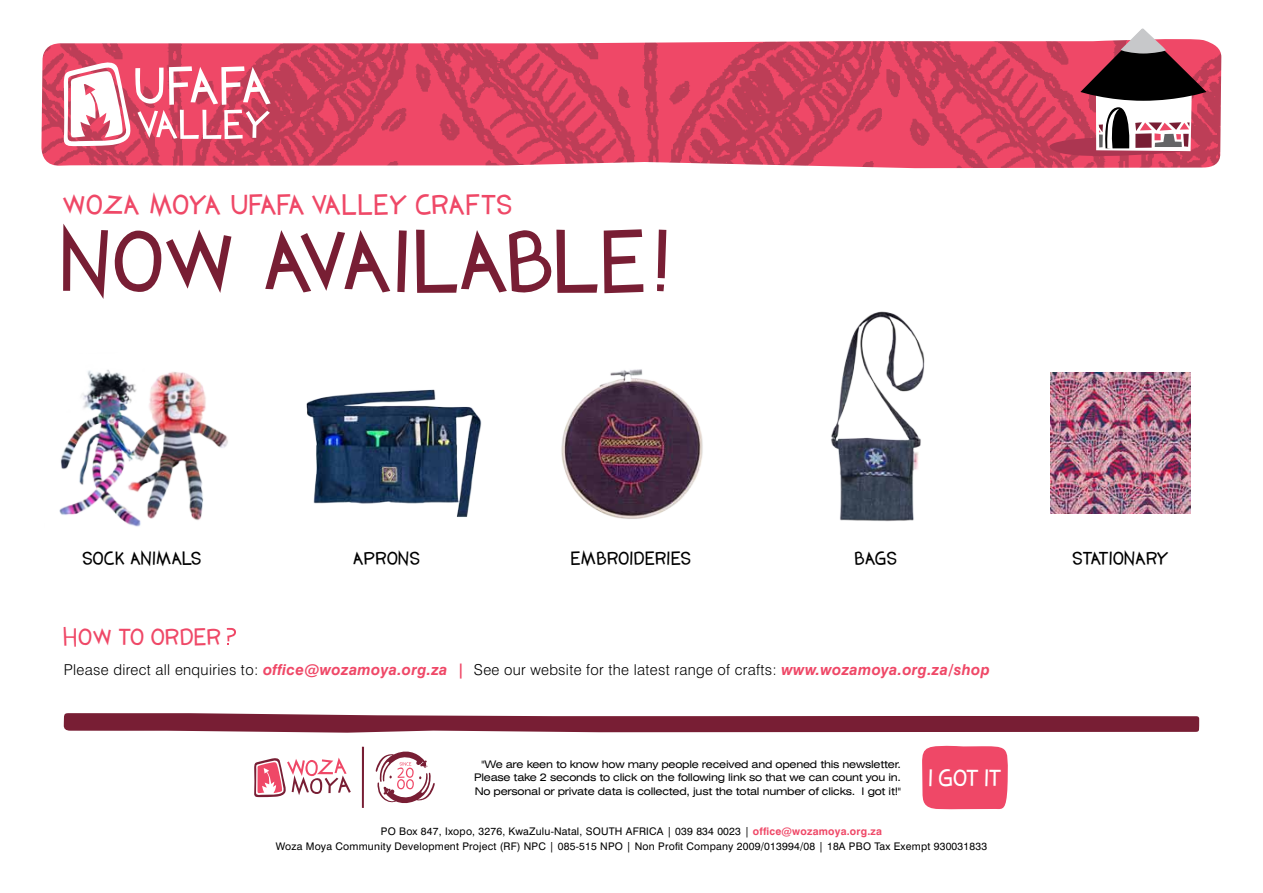
<style>
.page{position:relative;width:1263px;height:893px;background:#fff}
.page>*{position:absolute;margin:0;border:0;box-sizing:border-box;transform-origin:0 0}
.t1{font:82.5px "WOZA Headline";color:#781e34}
.t2{font:27px "WOZA Headline";letter-spacing:.02em;color:#ef4867}
.t3{font:22.5px "WOZA Headline";letter-spacing:.02em;color:#ef4867}
.t4{font:22.5px "WOZA Headline";color:#fff}
.t5{font:17.7px "WOZA Headline";letter-spacing:.02em;color:#000}
.t6{font:17.7px "WOZA Headline";letter-spacing:.04em;color:#000}
.t7{font:300 15px "Swiss 721 BT";letter-spacing:.02em;color:#000}
.t8{font:expanded 10.5px/13.5px "Swiss 721 BT";letter-spacing:-.02em;color:#000;text-align:justify}
.t9{font:10.5px/15px "Swiss 721 BT";letter-spacing:.02em;color:#000;text-align:center}
.s1{font-weight:700;font-style:italic;color:#ef4867}
.s2{font-weight:900;font-style:italic;color:#ef4867}
.s3{font-weight:700;color:#ef4867}
</style>
<div class="page">
<img style="left:41px;top:41px;width:1180px;height:127px">
<svg style="left:64px;top:713px;width:1135px;height:20px"></svg>
<svg style="left:922px;top:745px;width:86px;height:64px;background:#ef516e"></svg>
<svg style="left:1029px;top:28px;width:177px;height:134px"></svg>
<svg style="left:658px;top:230px;width:8px;height:48px"></svg>
<svg style="left:657px;top:284px;width:7px;height:7px"></svg>
<svg style="left:254px;top:757px;width:97px;height:40px"></svg>
<hr style="left:362px;top:747px;width:2px;height:61px;background:#781e34">
<svg style="left:375px;top:751px;width:60px;height:53px"></svg>
<svg style="left:63px;top:61px;width:208px;height:86px"></svg>
<img style="left:59px;top:369px;width:55px;height:146px">
<img style="left:114px;top:372px;width:114px;height:155px">
<img style="left:1051px;top:372px;width:139px;height:141px">
<img style="left:561px;top:369px;width:142px;height:150px">
<svg style="left:227px;top:627px;width:9px;height:18px"></svg>
<img style="left:831px;top:311px;width:94px;height:211px">
<img style="left:306px;top:389px;width:176px;height:128px">
<h2 class="t2" style="left:63px;top:193px;width:202px">WOZA MOYA UFAFA</h2>
<h2 class="t2" style="left:312px;top:193px;width:202px">VALLEY CRAFTS</h2>
<h1 class="t1" style="left:63px;top:226px;width:587px">NOW AVAI LABLE</h1>
<h3 class="t5" style="left:83px;top:550px;width:12px">SOCK</h3>
<h3 class="t5" style="left:131px;top:550px;width:73px">ANIMALS</h3>
<h3 class="t5" style="left:354px;top:550px;width:68px">APRONS</h3>
<h3 class="t6" style="left:572px;top:550px;width:121px">EMBROIDERIES</h3>
<h3 class="t5" style="left:855px;top:550px;width:44px">BAGS</h3>
<h3 class="t5" style="left:1073px;top:550px;width:97px">STATIONARY</h3>
<h3 class="t3" style="left:64px;top:627px;width:158px">HOW TO ORDER</h3>
<h3 class="t7" style="left:64px;top:660px;width:927px">Please direct all enquiries to: <span class="s1">office@wozamoya.org.za |</span> See our website for the latest range of crafts: <span class="s1">www.wozamoya.org.za</span><span class="s2">/</span><span class="s1">shop</span></h3>
<p class="t8" style="left:474px;top:757px;width:428px;text-indent:7px">"We are keen to know how many people received and opened this newsletter.<br>Please take 2 seconds to click on the following link so that we can count you in.<br>No personal or private data is collected, just the total number of clicks. I got it!"</p>
<h3 class="t4" style="left:929px;top:768px;width:75px">I GOT IT</h3>
<p class="t9" style="left:276px;top:824px;width:713px">PO Box 847, Ixopo, 3276, KwaZulu-Natal, SOUTH AFRICA | 039 834 0023 | <span class="s3">office@wozamoya.org.za<br></span>Woza Moya Community Development Project (RF) NPC | 085-515 NPO | Non Profit Company 2009/013994/08 | 18A PBO Tax Exempt 930031833</p>
</div>
